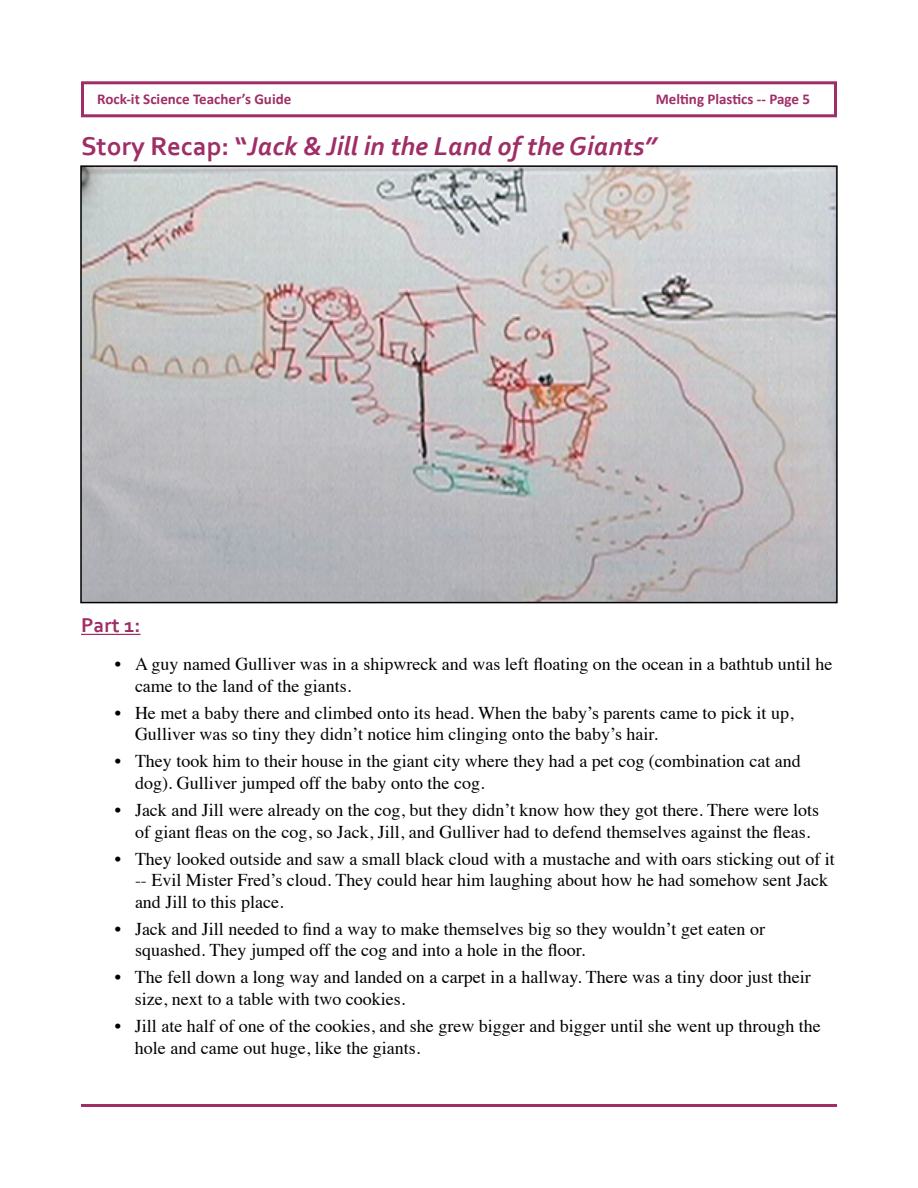
<style>
.page{position:relative;width:918px;height:1188px;background:#fff}
.page>*{position:absolute;margin:0;border:0;box-sizing:border-box;transform-origin:0 0}
.t1{font:italic 700 27px "Corbel";color:#9f2e66}
.t2{font:700 21px "Corbel";color:#9f2e66}
.t3{font:18px/21.6px "Times";color:#000}
.t4{font:700 15px "Calibri";color:#9f2e66}
.s1{font-style:normal}
</style>
<div class="page">
<div style="left:81px;top:81px;width:756px;height:36px;border:3px solid #9f2e66"></div>
<hr style="left:81px;top:1104px;width:756px;height:3px;background:#9f2e66">
<hr style="left:81px;top:634px;width:60px;height:1px;background:#9f2e66">
<img style="left:83px;top:168px;width:752px;height:432px">
<div style="left:80px;top:165px;width:758px;height:438px;border:2px solid #000"></div>
<p class="t4" style="left:97px;top:90px;width:196px">Rock-it Science Teacher’s Guide</p>
<p class="t4" style="left:656px;top:90px;width:156px">Melting Plastics -- Page 5</p>
<h1 class="t1" style="left:81px;top:129px;width:577px"><span class="s1">Story Recap: “</span>Jack &amp; Jill in the Land of the Giants”</h1>
<p class="t2" style="left:81px;top:612px;width:61px">Part 1:</p>
<p class="t3" style="left:135px;top:652px;width:699px;text-indent:-20px">• A guy named Gulliver was in a shipwreck and was left floating on the ocean in a bathtub until he came to the land of the giants.</p>
<p class="t3" style="left:135px;top:700px;width:660px;text-indent:-20px">• He met a baby there and climbed onto its head. When the baby’s parents came to pick it up,<br>Gulliver was so tiny they didn’t notice him clinging onto the baby’s hair.</p>
<p class="t3" style="left:135px;top:749px;width:667px;text-indent:-20px">• They took him to their house in the giant city where they had a pet cog (combination cat and dog). Gulliver jumped off the baby onto the cog.</p>
<p class="t3" style="left:115px;top:798px;width:706px;text-align:center">• Jack and Jill were already on the cog, but they didn’t know how they got there. There were lots of giant fleas on the cog, so Jack, Jill, and Gulliver had to defend themselves against the fleas.</p>
<p class="t3" style="left:135px;top:846px;width:701px;text-indent:-20px">• They looked outside and saw a small black cloud with a mustache and with oars sticking out of it -- Evil Mister Fred’s cloud. They could hear him laughing about how he had somehow sent Jack and Jill to this place.</p>
<p class="t3" style="left:135px;top:916px;width:632px;text-indent:-20px">• Jack and Jill needed to find a way to make themselves big so they wouldn’t get eaten or squashed. They jumped off the cog and into a hole in the floor.</p>
<p class="t3" style="left:135px;top:965px;width:677px;text-indent:-20px">• The fell down a long way and landed on a carpet in a hallway. There was a tiny door just their size, next to a table with two cookies.</p>
<p class="t3" style="left:135px;top:1014px;width:687px;text-indent:-20px">• Jill ate half of one of the cookies, and she grew bigger and bigger until she went up through the hole and came out huge, like the giants.</p>
</div>
